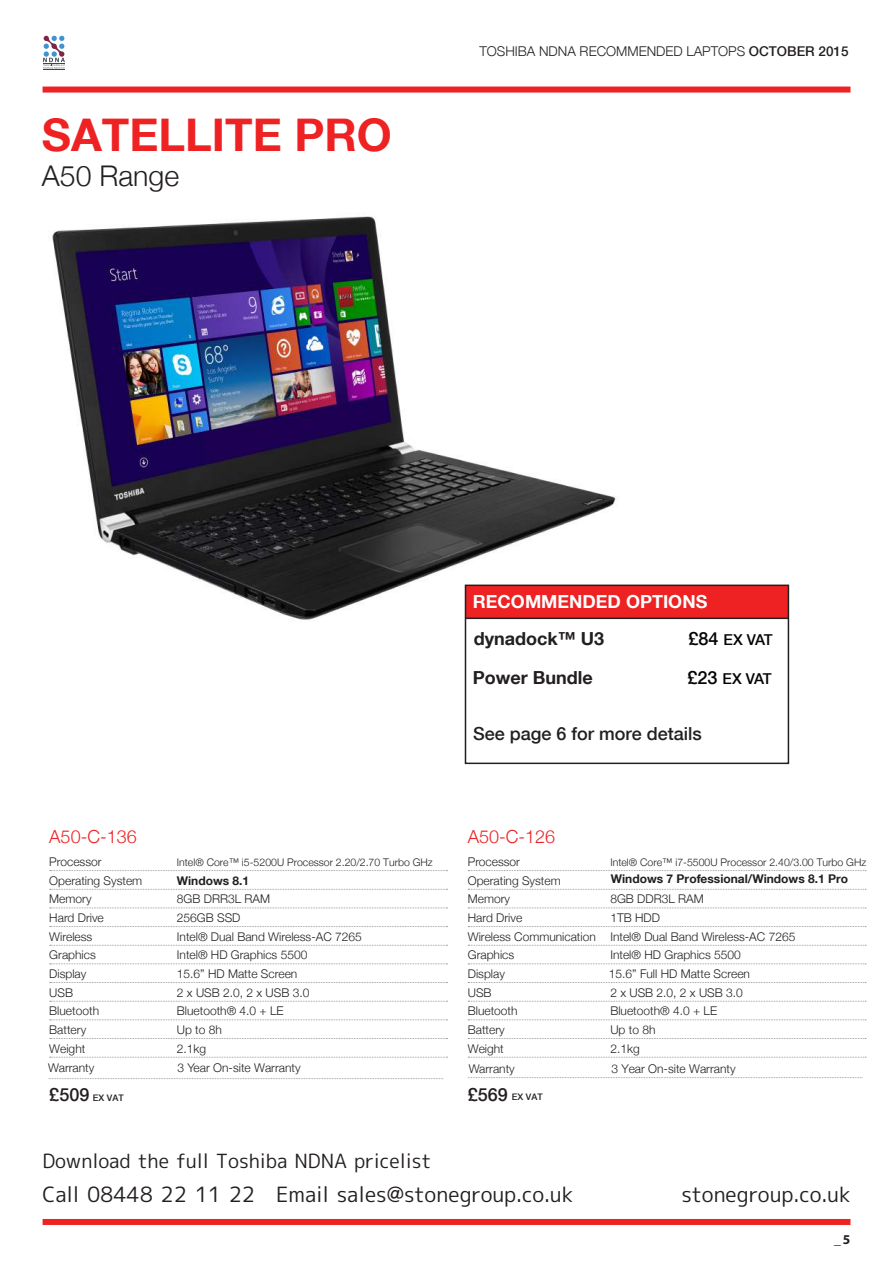
<style>
.page{position:relative;width:893px;height:1263px;background:#fff}
.page>*{position:absolute;margin:0;border:0;box-sizing:border-box;transform-origin:0 0}
.t1{font:700 45px "Helvetica Neue LT Com";color:#ee2123}
.t2{font:300 28.5px "Helvetica Neue";color:#231f20}
.t3{font:21px "mplus 1 c regular";color:#231f20}
.t4{font:19.5px "mplus 1 c regular";letter-spacing:-.005em;color:#231f20}
.t5{font:500 18px "Helvetica Neue LT Com";color:#231f20}
.t6{font:700 18px "Helvetica Neue LT Com";color:#231f20}
.t7{font:300 18px "Helvetica Neue";color:#ee2123}
.t8{font:700 18px "Helvetica Neue LT Com";color:#fff}
.t9{font:500 15px "Helvetica Neue LT Com";letter-spacing:-.055em;color:#040503}
.t10{font:300 13.5px "Helvetica Neue";color:#231f20}
.t11{font:300 13.5px "Myriad Pro";color:#231f20}
.t12{font:300 12px/18.6px "Helvetica Neue";color:#231f20}
.t13{font:700 12px "Helvetica Neue LT Com";color:#231f20}
.t14{font:300 10.5px "Helvetica Neue";color:#231f20}
.t15{font:500 9px "Helvetica Neue LT Com";color:#231f20}
.s1{font-family:"Helvetica Neue LT Com";font-weight:500}
.s2{font-size:18px}
.s3{font-family:"Myriad";font-weight:700}
</style>
<div class="page">
<img style="left:52px;top:216px;width:574px;height:428px">
<div style="left:43px;top:1219px;width:807px;height:6px;background:#ee2123"></div>
<svg style="left:43px;top:36px;width:22px;height:34px"></svg>
<div style="left:43px;top:87px;width:807px;height:6px;background:#ee2123"></div>
<svg style="left:468px;top:870px;width:398px;height:1px"></svg>
<svg style="left:468px;top:889px;width:398px;height:1px"></svg>
<svg style="left:468px;top:907px;width:398px;height:1px"></svg>
<svg style="left:468px;top:926px;width:398px;height:1px"></svg>
<svg style="left:468px;top:945px;width:398px;height:1px"></svg>
<svg style="left:468px;top:963px;width:398px;height:1px"></svg>
<svg style="left:468px;top:982px;width:398px;height:1px"></svg>
<svg style="left:468px;top:1001px;width:398px;height:1px"></svg>
<svg style="left:468px;top:1019px;width:398px;height:1px"></svg>
<svg style="left:468px;top:1038px;width:398px;height:1px"></svg>
<svg style="left:468px;top:1057px;width:398px;height:1px"></svg>
<svg style="left:50px;top:870px;width:398px;height:1px"></svg>
<svg style="left:50px;top:889px;width:398px;height:1px"></svg>
<svg style="left:50px;top:907px;width:398px;height:1px"></svg>
<svg style="left:50px;top:926px;width:398px;height:1px"></svg>
<svg style="left:50px;top:945px;width:398px;height:1px"></svg>
<svg style="left:50px;top:963px;width:398px;height:1px"></svg>
<svg style="left:50px;top:982px;width:398px;height:1px"></svg>
<svg style="left:50px;top:1001px;width:398px;height:1px"></svg>
<svg style="left:50px;top:1019px;width:398px;height:1px"></svg>
<svg style="left:50px;top:1038px;width:398px;height:1px"></svg>
<svg style="left:50px;top:1057px;width:398px;height:1px"></svg>
<div style="left:466px;top:585px;width:322px;height:33px;background:#ee2123"></div>
<div style="left:465px;top:584px;width:324px;height:180px;border:2px solid #231f20"></div>
<hr style="left:466px;top:617px;width:322px;height:2px;background:#231f20">
<svg style="left:49px;top:1078px;width:395px;height:1px"></svg>
<svg style="left:468px;top:1077px;width:395px;height:1px"></svg>
<h1 class="t1" style="left:42px;top:107px;width:352px">SATELLITE PRO</h1>
<h2 class="t2" style="left:42px;top:158px;width:139px">A50 Range</h2>
<p class="t10" style="left:479px;top:43px;width:371px">TOSHIBA NDNA RECOMMENDED LAPTOPS <span class="s1">OCTOBER 2015</span></p>
<h3 class="t8" style="left:473px;top:590px;width:236px">RECOMMENDED OPTIONS</h3>
<h3 class="t6" style="left:474px;top:628px;width:132px">dynadock™ U3</h3>
<p class="t9" style="left:689px;top:631px;width:86px"><span class="s2">£84</span> EX VAT</p>
<h3 class="t6" style="left:473px;top:667px;width:121px">Power Bundle</h3>
<p class="t9" style="left:688px;top:670px;width:86px"><span class="s2">£23</span> EX VAT</p>
<h3 class="t5" style="left:473px;top:723px;width:230px">See page 6 for more details</h3>
<h3 class="t7" style="left:49px;top:826px;width:89px">A50-C-136</h3>
<p class="t12" style="left:49px;top:852px;width:54px">Processor</p>
<p class="t14" style="left:177px;top:856px;width:257px">Intel® Core™ i5-5200U Processor 2.20/2.70 Turbo GHz</p>
<p class="t12" style="left:49px;top:871px;width:94px">Operating System</p>
<p class="t13" style="left:177px;top:873px;width:74px">Windows 8.1</p>
<p class="t12" style="left:49px;top:889px;width:44px">Memory</p>
<p class="t12" style="left:177px;top:889px;width:95px">8GB DRR3L RAM</p>
<p class="t12" style="left:49px;top:908px;width:56px">Hard Drive</p>
<p class="t12" style="left:177px;top:908px;width:65px">256GB SSD</p>
<p class="t12" style="left:49px;top:927px;width:45px">Wireless</p>
<p class="t12" style="left:177px;top:927px;width:186px">Intel® Dual Band Wireless-AC 7265</p>
<p class="t12" style="left:49px;top:945px;width:48px">Graphics</p>
<p class="t12" style="left:177px;top:945px;width:132px">Intel® HD Graphics 5500</p>
<p class="t12" style="left:49px;top:964px;width:39px">Display</p>
<p class="t12" style="left:177px;top:964px;width:122px">15.6” HD Matte Screen</p>
<p class="t12" style="left:49px;top:983px;width:25px">USB</p>
<p class="t12" style="left:177px;top:983px;width:134px">2 x USB 2.0, 2 x USB 3.0</p>
<p class="t12" style="left:49px;top:1001px;width:51px">Bluetooth</p>
<p class="t12" style="left:177px;top:1001px;width:108px">Bluetooth® 4.0 + LE</p>
<p class="t12" style="left:49px;top:1020px;width:38px">Battery</p>
<p class="t12" style="left:177px;top:1020px;width:47px">Up to 8h</p>
<p class="t12" style="left:49px;top:1039px;width:37px">Weight</p>
<p class="t12" style="left:177px;top:1039px;width:31px">2.1kg</p>
<p class="t15" style="left:49px;top:1092px;width:76px"><span class="s2">£509</span> EX VAT</p>
<h3 class="t7" style="left:468px;top:826px;width:89px">A50-C-126</h3>
<p class="t12" style="left:468px;top:852px;width:54px">Processor</p>
<p class="t14" style="left:610px;top:856px;width:257px">Intel® Core™ i7-5500U Processor 2.40/3.00 Turbo GHz</p>
<p class="t12" style="left:468px;top:871px;width:94px">Operating System</p>
<p class="t13" style="left:611px;top:871px;width:239px">Windows 7 Professional/Windows 8.1 Pro</p>
<p class="t12" style="left:468px;top:889px;width:44px">Memory</p>
<p class="t12" style="left:610px;top:889px;width:95px">8GB DDR3L RAM</p>
<p class="t12" style="left:468px;top:908px;width:56px">Hard Drive</p>
<p class="t12" style="left:468px;top:908px;width:329px;text-indent:143px">1TB HDD<br>Wireless Communication Intel® Dual Band Wireless-AC 7265<br>Graphics</p>
<p class="t12" style="left:610px;top:945px;width:132px">Intel® HD Graphics 5500</p>
<p class="t12" style="left:468px;top:964px;width:39px">Display</p>
<p class="t12" style="left:609px;top:964px;width:143px">15.6” Full HD Matte Screen</p>
<p class="t12" style="left:468px;top:983px;width:25px">USB</p>
<p class="t12" style="left:610px;top:983px;width:134px">2 x USB 2.0, 2 x USB 3.0</p>
<p class="t12" style="left:468px;top:1001px;width:51px">Bluetooth</p>
<p class="t12" style="left:610px;top:1001px;width:108px">Bluetooth® 4.0 + LE</p>
<p class="t12" style="left:468px;top:1020px;width:38px">Battery</p>
<p class="t12" style="left:610px;top:1020px;width:47px">Up to 8h</p>
<p class="t12" style="left:468px;top:1039px;width:37px">Weight</p>
<p class="t12" style="left:610px;top:1039px;width:31px">2.1kg</p>
<h3 class="t5" style="left:468px;top:1084px;width:42px">£569</h3>
<p class="t12" style="left:48px;top:1058px;width:48px">Warranty</p>
<p class="t12" style="left:177px;top:1058px;width:125px">3 Year On-site Warranty</p>
<p class="t12" style="left:469px;top:1059px;width:48px">Warranty</p>
<p class="t12" style="left:611px;top:1059px;width:126px">3 Year On-site Warranty</p>
<p class="t15" style="left:512px;top:1092px;width:32px">EX VAT</p>
<h3 class="t4" style="left:42px;top:1151px;width:390px">Download the full Toshiba NDNA pricelist</h3>
<h3 class="t3" style="left:43px;top:1184px;width:532px">Call 08448 22 11 22 Email sales@stonegroup.co.uk</h3>
<h3 class="t3" style="left:681px;top:1184px;width:171px">stonegroup.co.uk</h3>
<p class="t11" style="left:834px;top:1231px;width:18px">_ <span class="s3">5</span></p>
</div>
